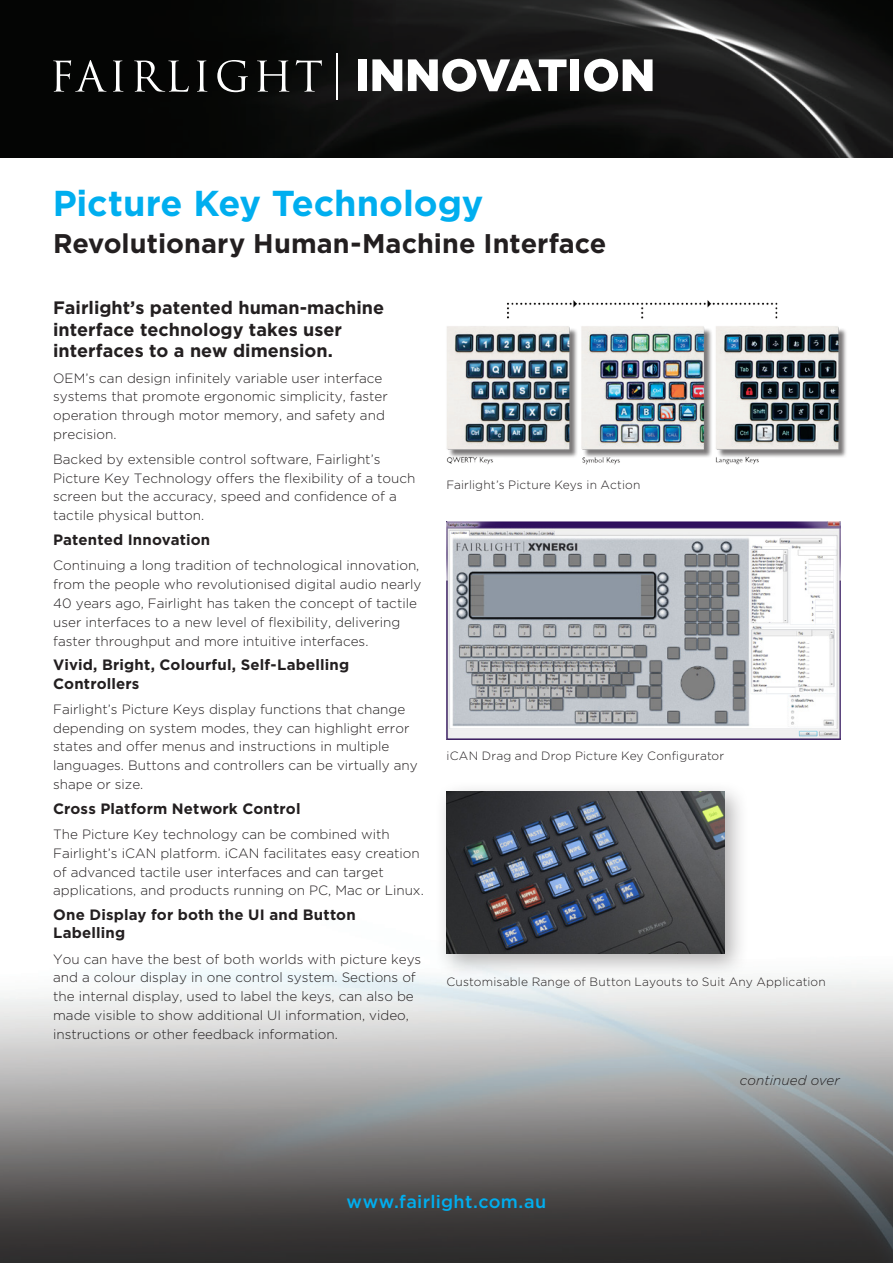
<style>
.page{position:relative;width:893px;height:1263px;background:#fff}
.page>*{position:absolute;margin:0;border:0;box-sizing:border-box;transform-origin:0 0}
.t1{font:700 36px "Gotham";letter-spacing:-.005em;color:#00aeef}
.t2{font:700 27px "Gotham";color:#231f20}
.t3{font:700 18px/21.6px "Gotham";color:#231f20}
.t4{font:500 18px "Gotham";letter-spacing:.02em;color:#00aeef}
.t5{font:700 15px/18.8px "Gotham";letter-spacing:.01em;color:#231f20}
.t6{font:300 13.5px/18.8px "Gotham";color:#231f20}
.t7{font:italic 300 13.5px "Gotham";letter-spacing:.005em;color:#231f20}
.t8{font:300 12px "Gotham";letter-spacing:.015em;color:#231f20}
</style>
<div class="page">
<img style="left:0;top:0;width:893px;height:157px">
<img style="left:0;top:967px;width:893px;height:296px">
<svg style="left:53px;top:60px;width:269px;height:32px;background:#343534"></svg>
<hr style="left:336px;top:53px;width:2px;height:46px;background:#fff">
<div style="left:358px;top:59px;width:9px;height:32px;background:#fff"></div>
<svg style="left:372px;top:59px;width:30px;height:32px"></svg>
<svg style="left:408px;top:59px;width:158px;height:33px"></svg>
<div style="left:571px;top:59px;width:8px;height:32px;background:#fff"></div>
<svg style="left:584px;top:59px;width:68px;height:33px"></svg>
<img style="left:446px;top:522px;width:394px;height:217px">
<img style="left:446px;top:300px;width:400px;height:165px">
<div style="left:435px;top:780px;width:314px;height:199px;background:#231f20;opacity:.35"></div>
<img style="left:446px;top:792px;width:278px;height:161px">
<h1 class="t1" style="left:53px;top:179px;width:432px">Picture Key Technology</h1>
<h2 class="t2" style="left:53px;top:226px;width:555px">Revolutionary Human-Machine Interface</h2>
<h3 class="t3" style="left:53px;top:297px;width:332px">Fairlight’s patented human-machine interface technology takes user interfaces to a new dimension.</h3>
<p class="t6" style="left:53px;top:368px;width:336px">OEM’s can design infinitely variable user interface systems that promote ergonomic simplicity, faster operation through motor memory, and safety and precision.</p>
<p class="t6" style="left:53px;top:449px;width:364px">Backed by extensible control software, Fairlight’s Picture Key Technology offers the flexibility of a touch screen but the accuracy, speed and confidence of a tactile physical button.</p>
<p class="t5" style="left:53px;top:531px;width:159px">Patented Innovation</p>
<p class="t6" style="left:53px;top:556px;width:370px">Continuing a long tradition of technological innovation, from the people who revolutionised digital audio nearly 40 years ago, Fairlight has taken the concept of tactile user interfaces to a new level of flexibility, delivering faster throughput and more intuitive interfaces.</p>
<p class="t5" style="left:53px;top:655px;width:297px">Vivid, Bright, Colourful, Self-Labelling<br>Controllers</p>
<p class="t6" style="left:53px;top:699px;width:366px">Fairlight’s Picture Keys display functions that change depending on system modes, they can highlight error states and offer menus and instructions in multiple languages. Buttons and controllers can be virtually any shape or size.</p>
<p class="t5" style="left:53px;top:799px;width:249px">Cross Platform Network Control</p>
<p class="t6" style="left:53px;top:824px;width:372px">The Picture Key technology can be combined with Fairlight’s iCAN platform. iCAN facilitates easy creation of advanced tactile user interfaces and can target applications, and products running on PC, Mac or Linux.</p>
<p class="t5" style="left:53px;top:905px;width:304px">One Display for both the UI and Button<br>Labelling</p>
<p class="t6" style="left:53px;top:949px;width:370px">You can have the best of both worlds with picture keys and a colour display in one control system. Sections of the internal display, used to label the keys, can also be made visible to show additional UI information, video, instructions or other feedback information.</p>
<p class="t8" style="left:446px;top:477px;width:195px">Fairlight’s Picture Keys in Action</p>
<p class="t8" style="left:446px;top:748px;width:279px">iCAN Drag and Drop Picture Key Configurator</p>
<p class="t8" style="left:446px;top:974px;width:381px">Customisable Range of Button Layouts to Suit Any Application</p>
<p class="t7" style="left:740px;top:1071px;width:101px">continued over</p>
<h3 class="t4" style="left:347px;top:1190px;width:201px">www.fairlight.com.au</h3>
</div>
